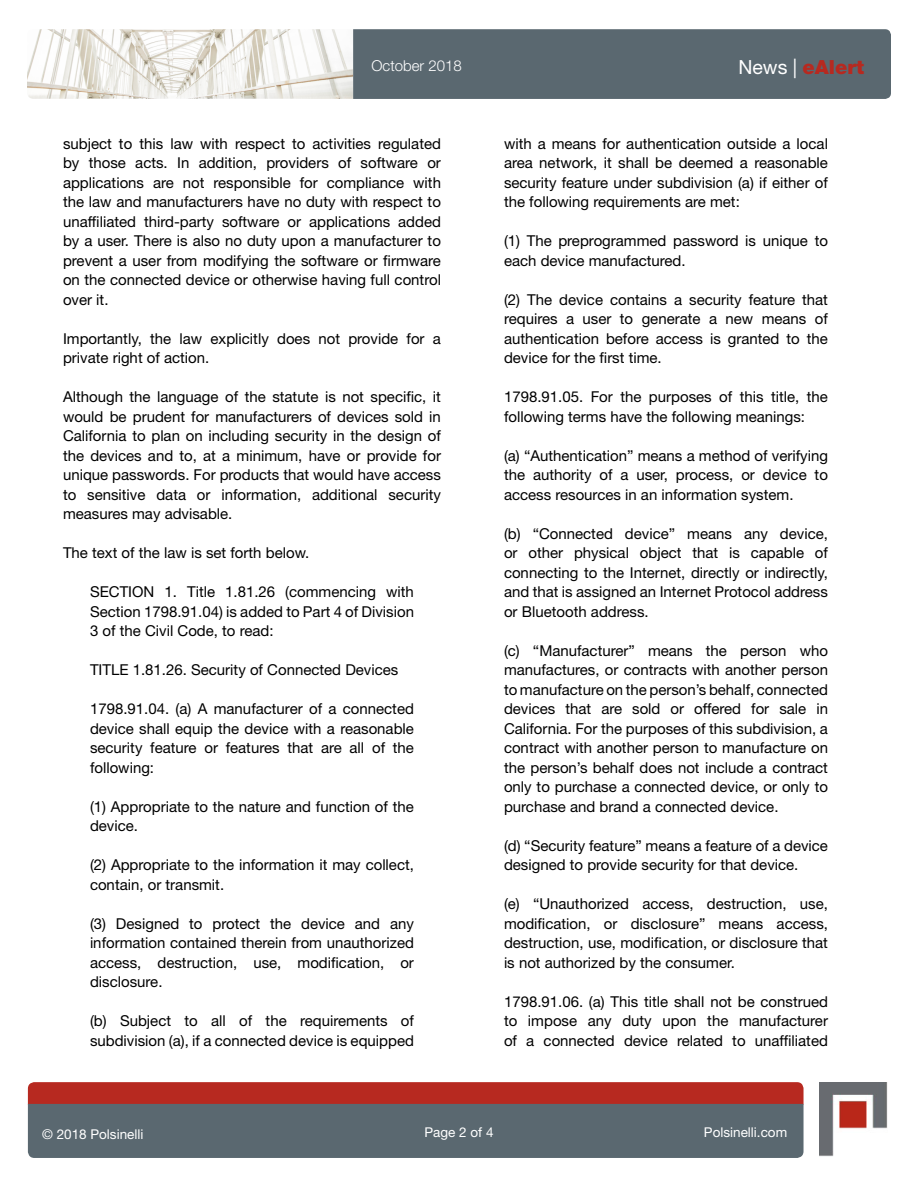
<style>
.page{position:relative;width:918px;height:1188px;background:#fff}
.page>*{position:absolute;margin:0;border:0;box-sizing:border-box;transform-origin:0 0}
.t1{font:900 19.5px "Helvetica Neue LT Std";color:#b72920}
.t2{font:15px/19.5px "Helvetica Neue LT Std";color:#000;text-align:justify}
.t3{font:300 15px "Helvetica Neue LT Std";color:#fff}
.t4{font:13.5px "Helvetica Neue LT Std";color:#fff}
.s1{font-weight:400;color:#fff}
</style>
<div class="page">
<img style="left:820px;top:1082px;width:67px;height:75px">
<div style="left:835px;top:1133px;width:54px;height:26px;background:#fff"></div>
<svg style="left:28px;top:1082px;width:776px;height:76px;background:#755659"></svg>
<img style="left:27px;top:29px;width:326px;height:70px">
<div style="left:353px;top:29px;width:538px;height:70px;background:#5a6870"></div>
<p class="t3" style="left:372px;top:56px;width:92px">October 2018</p>
<h1 class="t1" style="left:738px;top:56px;width:127px"><span class="s1">News |</span> eAlert</h1>
<p class="t2" style="left:63px;top:134px;width:380px">subject to this law with respect to activities regulated by those acts. In addition, providers of software or applications are not responsible for compliance with the law and manufacturers have no duty with respect to unaffiliated third-party software or applications added by a user. There is also no duty upon a manufacturer to prevent a user from modifying the software or firmware on the connected device or otherwise having full control over it.</p>
<p class="t2" style="left:63px;top:329px;width:379px">Importantly, the law explicitly does not provide for a private right of action.</p>
<p class="t2" style="left:63px;top:387px;width:380px">Although the language of the statute is not specific, it would be prudent for manufacturers of devices sold in California to plan on including security in the design of the devices and to, at a minimum, have or provide for unique passwords. For products that would have access to sensitive data or information, additional security measures may advisable.</p>
<p class="t2" style="left:63px;top:543px;width:248px">The text of the law is set forth below.</p>
<p class="t2" style="left:90px;top:582px;width:326px">SECTION 1. Title 1.81.26 (commencing with Section 1798.91.04) is added to Part 4 of Division 3 of the Civil Code, to read:</p>
<p class="t2" style="left:90px;top:660px;width:310px">TITLE 1.81.26. Security of Connected Devices</p>
<p class="t2" style="left:90px;top:699px;width:326px">1798.91.04. (a) A manufacturer of a connected device shall equip the device with a reasonable security feature or features that are all of the following:</p>
<p class="t2" style="left:90px;top:797px;width:325px">(1) Appropriate to the nature and function of the device.</p>
<p class="t2" style="left:90px;top:855px;width:326px">(2) Appropriate to the information it may collect, contain, or transmit.</p>
<p class="t2" style="left:90px;top:914px;width:325px">(3) Designed to protect the device and any information contained therein from unauthorized access, destruction, use, modification, or disclosure.</p>
<p class="t2" style="left:90px;top:1011px;width:326px">(b) Subject to all of the requirements of subdivision (a), if a connected device is equipped</p>
<p class="t2" style="left:504px;top:134px;width:326px">with a means for authentication outside a local area network, it shall be deemed a reasonable security feature under subdivision (a) if either of the following requirements are met:</p>
<p class="t2" style="left:504px;top:231px;width:326px">(1) The preprogrammed password is unique to each device manufactured.</p>
<p class="t2" style="left:504px;top:290px;width:326px">(2) The device contains a security feature that requires a user to generate a new means of authentication before access is granted to the device for the first time.</p>
<p class="t2" style="left:504px;top:387px;width:326px">1798.91.05. For the purposes of this title, the following terms have the following meanings:</p>
<p class="t2" style="left:504px;top:446px;width:326px">(a) “Authentication” means a method of verifying the authority of a user, process, or device to access resources in an information system.</p>
<p class="t2" style="left:504px;top:524px;width:326px">(b) “Connected device” means any device, or other physical object that is capable of connecting to the Internet, directly or indirectly, and that is assigned an Internet Protocol address or Bluetooth address.</p>
<p class="t2" style="left:504px;top:641px;width:326px">(c) “Manufacturer” means the person who manufactures, or contracts with another person to manufacture on the person’s behalf, connected devices that are sold or offered for sale in California. For the purposes of this subdivision, a contract with another person to manufacture on the person’s behalf does not include a contract only to purchase a connected device, or only to purchase and brand a connected device.</p>
<p class="t2" style="left:504px;top:836px;width:326px">(d) “Security feature” means a feature of a device designed to provide security for that device.</p>
<p class="t2" style="left:504px;top:894px;width:326px">(e) “Unauthorized access, destruction, use, modification, or disclosure” means access, destruction, use, modification, or disclosure that is not authorized by the consumer.</p>
<p class="t2" style="left:504px;top:992px;width:326px">1798.91.06. (a) This title shall not be construed to impose any duty upon the manufacturer of a connected device related to unaffiliated</p>
<p class="t4" style="left:424px;top:1125px;width:71px">Page 2 of 4</p>
<p class="t4" style="left:42px;top:1126px;width:103px">© 2018 Polsinelli</p>
<p class="t4" style="left:704px;top:1125px;width:85px">Polsinelli.com</p>
</div>
